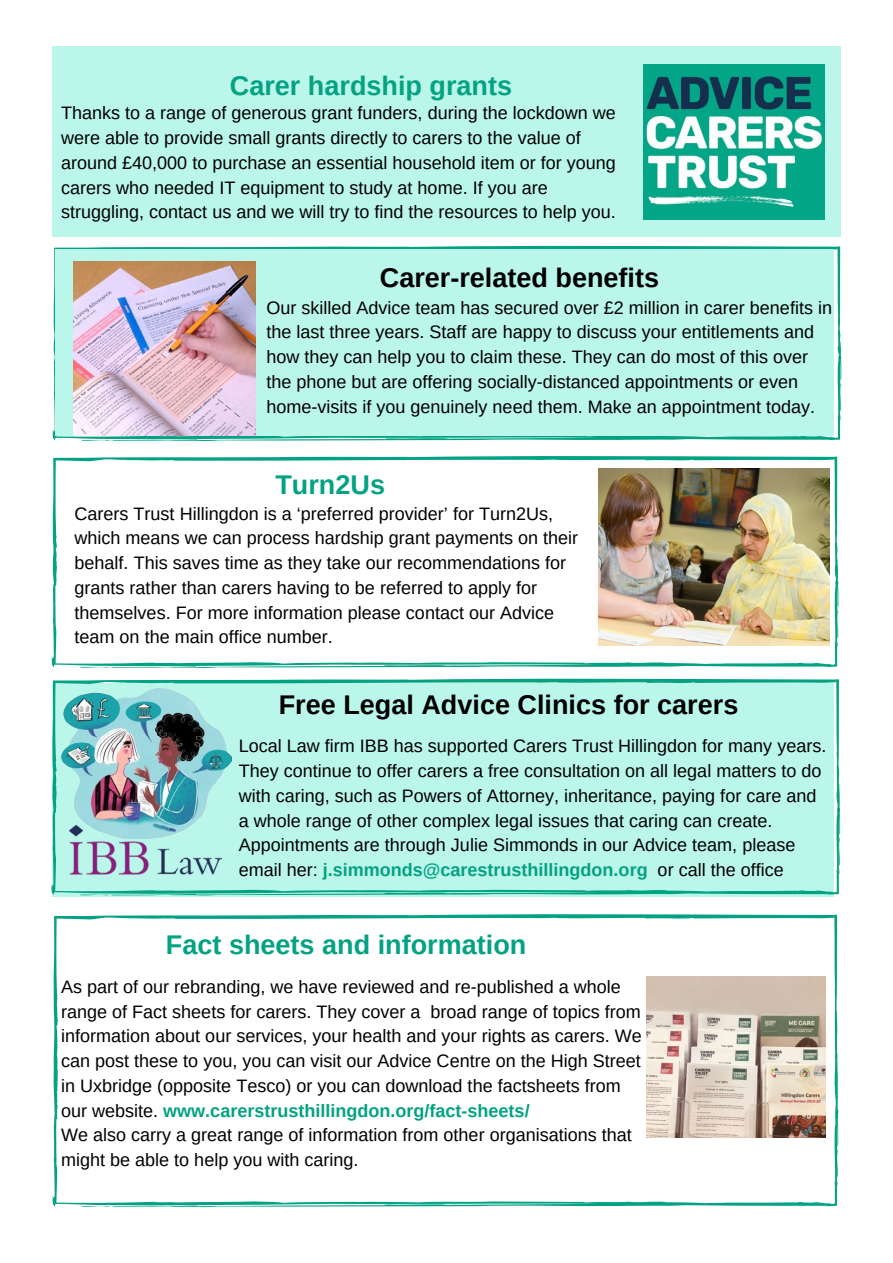
<style>
.page{position:relative;width:893px;height:1263px;background:#fff}
.page>*{position:absolute;margin:0;border:0;box-sizing:border-box;transform-origin:0 0}
.t1{font:700 27px "Arimo";color:#000}
.t2{font:700 27px "Arimo";color:#03a283}
.t3{font:18px/24.8px "Arimo";color:#000}
.s1{font-weight:700;color:#03a283}
</style>
<div class="page">
<svg style="left:53px;top:245px;width:788px;height:196px"></svg>
<div style="left:56px;top:249px;width:778px;height:187px;background:#bbf6ea"></div>
<div style="left:53px;top:47px;width:788px;height:190px;background:#bbf6ea"></div>
<img style="left:644px;top:64px;width:181px;height:156px">
<img style="left:74px;top:261px;width:181px;height:175px">
<img style="left:52px;top:456px;width:787px;height:212px">
<svg style="left:52px;top:678px;width:788px;height:219px;background:#b3f2e5"></svg>
<svg style="left:53px;top:914px;width:785px;height:294px"></svg>
<img style="left:70px;top:838px;width:152px;height:36px">
<img style="left:61px;top:689px;width:171px;height:149px">
<h1 class="t2" style="left:230px;top:67px;width:284px">Carer hardship grants</h1>
<p class="t3" style="left:61px;top:101px;width:556px">Thanks to a range of generous grant funders, during the lockdown we were able to provide small grants directly to carers to the value of around £40,000 to purchase an essential household item or for young carers who needed IT equipment to study at home. If you are struggling, contact us and we will try to find the resources to help you.</p>
<h1 class="t1" style="left:380px;top:259px;width:281px">Carer-related benefits</h1>
<p class="t3" style="left:266px;top:295px;width:567px">Our skilled Advice team has secured over £2 million in carer benefits in the last three years. Staff are happy to discuss your entitlements and how they can help you to claim these. They can do most of this over the phone but are offering socially-distanced appointments or even home-visits if you genuinely need them. Make an appointment today.</p>
<h1 class="t2" style="left:275px;top:466px;width:111px">Turn2Us</h1>
<p class="t3" style="left:75px;top:501px;width:505px">Carers Trust Hillingdon is a ‘preferred provider’ for Turn2Us, which means we can process hardship grant payments on their behalf. This saves time as they take our recommendations for grants rather than carers having to be referred to apply for themselves. For more information please contact our Advice team on the main office number.</p>
<h1 class="t1" style="left:279px;top:686px;width:461px">Free Legal Advice Clinics for carers</h1>
<p class="t3" style="left:239px;top:734px;width:589px">Local Law firm IBB has supported Carers Trust Hillingdon for many years.<br>They continue to offer carers a free consultation on all legal matters to do with caring, such as Powers of Attorney, inheritance, paying for care and a whole range of other complex legal issues that caring can create.<br>Appointments are through Julie Simmonds in our Advice team, please email her: <span class="s1">j.simmonds@carestrusthillingdon.org</span> or call the office</p>
<h1 class="t2" style="left:166px;top:926px;width:362px">Fact sheets and information</h1>
<p class="t3" style="left:61px;top:974px;width:582px">As part of our rebranding, we have reviewed and re-published a whole range of Fact sheets for carers. They cover a broad range of topics from information about our services, your health and your rights as carers. We can post these to you, you can visit our Advice Centre on the High Street in Uxbridge (opposite Tesco) or you can download the factsheets from our website. <span class="s1">www.carerstrusthillingdon.org/fact-sheets/<br></span>We also carry a great range of information from other organisations that might be able to help you with caring.</p>
</div>
